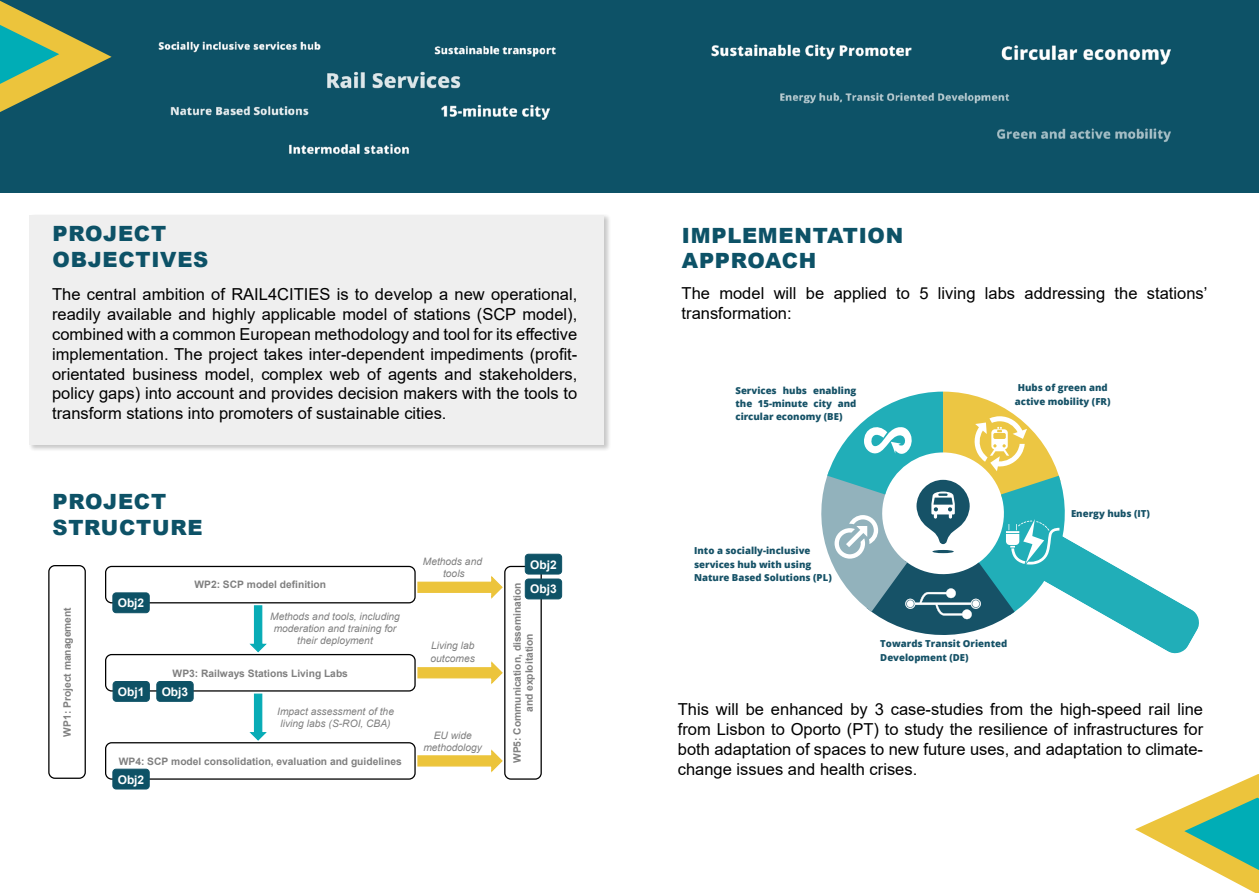
<style>
.page{position:relative;width:1259px;height:893px;background:#fff}
.page>*{position:absolute;margin:0;border:0;box-sizing:border-box;transform-origin:0 0}
.t1{font:900 21px/25.2px "Arial";letter-spacing:.035em;color:#0d5267}
.t2{font:16.5px/19.8px "Arial";color:#000;text-align:justify}
.t3{font:700 12px "Arial";color:#fff}
.t4{font:700 10.2px/12.3px "Arial";color:#808080;text-align:center}
.t5{font:italic 10.2px/12.3px "Arial";color:#808080;text-align:center}
.t6{font:800 9.6px/13.2px "Open Sans";color:#165267}
</style>
<div class="page">
<div style="left:29px;top:214px;width:582px;height:238px;background:#000;opacity:.25"></div>
<div style="left:30px;top:215px;width:574px;height:229px;background:#ededed"></div>
<div style="left:0;top:0;width:1259px;height:193px;background:#0d5267"></div>
<div style="left:48px;top:565px;width:38px;height:214px;background:#fff;border:1px solid #000;border-radius:6px"></div>
<div style="left:504px;top:566px;width:38px;height:214px;border:1px solid #000;border-radius:6px"></div>
<div style="left:105px;top:566px;width:311px;height:37px;background:#fff;border:1px solid #000;border-radius:6px"></div>
<div style="left:105px;top:654px;width:311px;height:38px;background:#fff;border:1px solid #000;border-radius:6px"></div>
<div style="left:105px;top:742px;width:311px;height:38px;background:#fff;border:1px solid #000;border-radius:6px"></div>
<svg style="left:417px;top:576px;width:86px;height:23px"></svg>
<svg style="left:249px;top:605px;width:18px;height:48px"></svg>
<div style="left:113px;top:681px;width:37px;height:21px;background:#0e5266;border:1px solid #0e5266;border-radius:3px"></div>
<div style="left:112px;top:592px;width:38px;height:21px;background:#0e5266;border:1px solid #0e5266;border-radius:3px"></div>
<div style="left:525px;top:579px;width:36px;height:20px;background:#0e5266;border-radius:3px"></div>
<div style="left:525px;top:579px;width:37px;height:20px;border:1px solid #0e5266;border-radius:3px"></div>
<div style="left:112px;top:769px;width:38px;height:20px;background:#0e5266;border:1px solid #0e5266;border-radius:3px"></div>
<div style="left:156px;top:681px;width:38px;height:21px;background:#0e5266;border:1px solid #0e5266;border-radius:3px"></div>
<div style="left:525px;top:554px;width:36px;height:20px;background:#0e5266;border-radius:3px"></div>
<div style="left:525px;top:554px;width:37px;height:20px;border:1px solid #0e5266;border-radius:3px"></div>
<svg style="left:249px;top:693px;width:18px;height:48px"></svg>
<svg style="left:417px;top:661px;width:86px;height:24px"></svg>
<svg style="left:417px;top:749px;width:86px;height:24px"></svg>
<img style="left:158px;top:41px;width:1013px;height:113px">
<svg style="left:0;top:1px;width:112px;height:111px"></svg>
<svg style="left:821px;top:392px;width:378px;height:262px"></svg>
<svg style="left:1135px;top:774px;width:124px;height:119px"></svg>
<p class="t1" style="left:52px;top:221px;width:157px">PROJECT<br>OBJECTIVES</p>
<p class="t2" style="left:52px;top:285px;width:527px">The central ambition of RAIL4CITIES is to develop a new operational, readily available and highly applicable model of stations (SCP model), combined with a common European methodology and tool for its effective implementation. The project takes inter-dependent impediments (profit&shy;orientated business model, complex web of agents and stakeholders, policy gaps) into account and provides decision makers with the tools to transform stations into promoters of sustainable cities.</p>
<p class="t1" style="left:52px;top:489px;width:152px">PROJECT<br>STRUCTURE</p>
<p class="t4" style="left:61px;top:736px;width:131px;rotate:-90deg">WP1: Project management</p>
<p class="t3" style="left:118px;top:594px;width:28px">Obj2</p>
<p class="t3" style="left:118px;top:683px;width:28px">Obj1</p>
<p class="t4" style="left:194px;top:579px;width:133px">WP2: SCP model definition</p>
<p class="t5" style="left:270px;top:610px;width:131px">Methods and tools, including moderation and training for their deployment</p>
<p class="t4" style="left:173px;top:667px;width:177px">WP3: Railways Stations Living Labs</p>
<p class="t3" style="left:162px;top:683px;width:28px">Obj3</p>
<p class="t5" style="left:277px;top:705px;width:118px">Impact assessment of the living labs (S-ROI, CBA)</p>
<p class="t4" style="left:119px;top:755px;width:284px">WP4: SCP model consolidation, evaluation and guidelines</p>
<p class="t3" style="left:118px;top:771px;width:28px">Obj2</p>
<p class="t5" style="left:423px;top:555px;width:61px">Methods and tools</p>
<p class="t5" style="left:430px;top:640px;width:46px;text-align:left">Living lab outcomes</p>
<p class="t5" style="left:423px;top:729px;width:60px">EU wide methodology</p>
<p class="t3" style="left:530px;top:556px;width:28px">Obj2</p>
<p class="t4" style="left:511px;top:763px;width:182px;rotate:-90deg">WP5: Communication, dissemination and exploitation</p>
<p class="t3" style="left:530px;top:581px;width:28px">Obj3</p>
<p class="t1" style="left:682px;top:222px;width:223px">IMPLEMENTATION<br>APPROACH</p>
<p class="t2" style="left:681px;top:283px;width:527px">The model will be applied to 5 living labs addressing the stations’ transformation:</p>
<p class="t6" style="left:735px;top:383px;width:122px;text-align:justify">Services hubs enabling the 15-minute city and circular economy (BE)</p>
<p class="t6" style="left:1014px;top:381px;width:97px">Hubs of green and active mobility (FR)</p>
<p class="t6" style="left:694px;top:544px;width:139px">Into a socially-inclusive services hub with using<br>Nature Based Solutions (PL)</p>
<p class="t6" style="left:880px;top:637px;width:128px">Towards Transit Oriented<br>Development (DE)</p>
<p class="t6" style="left:1071px;top:506px;width:80px">Energy hubs (IT)</p>
<p class="t2" style="left:678px;top:700px;width:527px">This will be enhanced by 3 case-studies from the high-speed rail line from Lisbon to Oporto (PT) to study the resilience of infrastructures for both adaptation of spaces to new future uses, and adaptation to climate&shy;change issues and health crises.</p>
</div>
